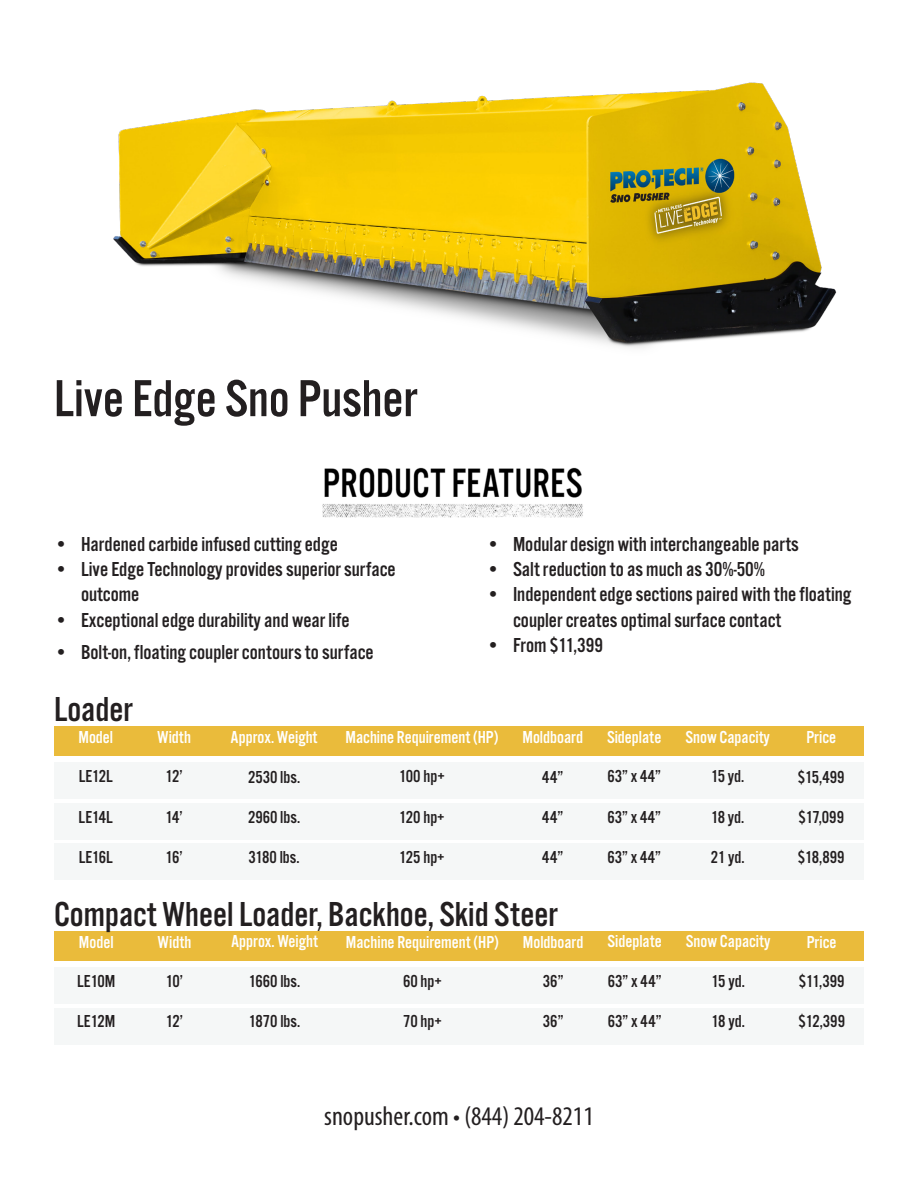
<style>
.page{position:relative;width:918px;height:1188px;background:#fff}
.page>*{position:absolute;margin:0;border:0;box-sizing:border-box;transform-origin:0 0}
.t1{font:54px "Alternate Got No 3 D";color:#231f20}
.t2{font:36px "Alternate Got No 3 D";color:#231f20}
.t3{font:condensed 27px "Myriad Pro";color:#231f20}
.t4{font:21px/25.2px "Alternate Got No 3 D";color:#231f20}
.t5{font:18px "Alternate Got No 3 D";color:#231f20}
.t6{font:18px "Alternate Got No 3 D";color:#fff}
</style>
<div class="page">
<img style="left:113px;top:82px;width:724px;height:266px">
<img style="left:322px;top:467px;width:261px;height:51px">
<div style="left:54px;top:727px;width:810px;height:29px;background:#eabb3b"></div>
<div style="left:54px;top:762px;width:810px;height:37px;background:#f5f7f7"></div>
<div style="left:54px;top:803px;width:810px;height:36px;background:#f5f7f7"></div>
<div style="left:54px;top:843px;width:810px;height:37px;background:#f5f7f7"></div>
<div style="left:54px;top:932px;width:810px;height:29px;background:#eabb3b"></div>
<div style="left:54px;top:967px;width:810px;height:37px;background:#f5f7f7"></div>
<div style="left:54px;top:1008px;width:810px;height:36px;background:#f5f7f7"></div>
<p class="t1" style="left:54px;top:370px;width:365px">Live Edge Sno Pusher</p>
<p class="t4" style="left:54px;top:531px;width:285px">• Hardened carbide infused cutting edge</p>
<p class="t4" style="left:81px;top:557px;width:316px;text-indent:-27px">• Live Edge Technology provides superior surface outcome</p>
<p class="t4" style="left:54px;top:607px;width:297px">• Exceptional edge durability and wear life</p>
<p class="t4" style="left:54px;top:639px;width:321px">• Bolt-on, floating coupler contours to surface</p>
<p class="t4" style="left:486px;top:531px;width:314px">• Modular design with interchangeable parts</p>
<p class="t4" style="left:486px;top:557px;width:281px">• Salt reduction to as much as 30%-50%</p>
<p class="t4" style="left:513px;top:582px;width:340px;text-indent:-27px">• Independent edge sections paired with the floating coupler creates optimal surface contact</p>
<p class="t4" style="left:486px;top:632px;width:119px">• From $11,399</p>
<p class="t2" style="left:54px;top:691px;width:80px">Loader</p>
<p class="t6" style="left:78px;top:728px;width:36px">Model</p>
<p class="t5" style="left:79px;top:767px;width:36px">LE12L</p>
<p class="t5" style="left:79px;top:807px;width:36px">LE14L</p>
<p class="t5" style="left:79px;top:848px;width:36px">LE16L</p>
<p class="t6" style="left:345px;top:728px;width:154px">Machine Requirement (HP)</p>
<p class="t5" style="left:399px;top:767px;width:47px">100 hp+</p>
<p class="t5" style="left:399px;top:807px;width:47px">120 hp+</p>
<p class="t5" style="left:399px;top:848px;width:47px">125 hp+</p>
<p class="t6" style="left:157px;top:728px;width:36px">Width</p>
<p class="t6" style="left:231px;top:728px;width:88px">Approx. Weight</p>
<p class="t6" style="left:522px;top:728px;width:62px">Moldboard</p>
<p class="t5" style="left:165px;top:767px;width:19px">12’</p>
<p class="t5" style="left:165px;top:807px;width:19px">14’</p>
<p class="t5" style="left:165px;top:848px;width:19px">16’</p>
<p class="t5" style="left:542px;top:767px;width:23px">44”</p>
<p class="t5" style="left:542px;top:808px;width:23px">44”</p>
<p class="t5" style="left:542px;top:848px;width:23px">44”</p>
<p class="t5" style="left:248px;top:768px;width:54px">2530 lbs.</p>
<p class="t5" style="left:248px;top:808px;width:54px">2960 lbs.</p>
<p class="t5" style="left:249px;top:848px;width:52px">3180 lbs.</p>
<p class="t2" style="left:54px;top:896px;width:505px">Compact Wheel Loader, Backhoe, Skid Steer</p>
<p class="t6" style="left:79px;top:932px;width:36px">Model</p>
<p class="t5" style="left:77px;top:972px;width:40px">LE10M</p>
<p class="t5" style="left:77px;top:1012px;width:40px">LE12M</p>
<p class="t6" style="left:346px;top:932px;width:154px">Machine Requirement (HP)</p>
<p class="t5" style="left:403px;top:972px;width:40px">60 hp+</p>
<p class="t5" style="left:403px;top:1012px;width:40px">70 hp+</p>
<p class="t6" style="left:158px;top:932px;width:36px">Width</p>
<p class="t6" style="left:231px;top:932px;width:88px">Approx. Weight</p>
<p class="t6" style="left:523px;top:932px;width:62px">Moldboard</p>
<p class="t5" style="left:166px;top:972px;width:19px">10’</p>
<p class="t5" style="left:166px;top:1012px;width:19px">12’</p>
<p class="t5" style="left:543px;top:972px;width:22px">36”</p>
<p class="t5" style="left:543px;top:1012px;width:22px">36”</p>
<p class="t5" style="left:249px;top:972px;width:53px">1660 lbs.</p>
<p class="t5" style="left:249px;top:1012px;width:53px">1870 lbs.</p>
<p class="t6" style="left:607px;top:728px;width:56px">Sideplate</p>
<p class="t5" style="left:607px;top:767px;width:55px">63” x 44”</p>
<p class="t5" style="left:607px;top:807px;width:55px">63” x 44”</p>
<p class="t5" style="left:607px;top:848px;width:55px">63” x 44”</p>
<p class="t6" style="left:685px;top:728px;width:86px">Snow Capacity</p>
<p class="t5" style="left:711px;top:767px;width:35px">15 yd.</p>
<p class="t5" style="left:711px;top:808px;width:35px">18 yd.</p>
<p class="t5" style="left:711px;top:848px;width:35px">21 yd.</p>
<p class="t6" style="left:608px;top:932px;width:56px">Sideplate</p>
<p class="t5" style="left:608px;top:972px;width:55px">63” x 44”</p>
<p class="t5" style="left:608px;top:1012px;width:55px">63” x 44”</p>
<p class="t6" style="left:686px;top:932px;width:86px">Snow Capacity</p>
<p class="t5" style="left:712px;top:972px;width:35px">15 yd.</p>
<p class="t5" style="left:712px;top:1012px;width:35px">18 yd.</p>
<p class="t6" style="left:806px;top:728px;width:31px">Price</p>
<p class="t5" style="left:798px;top:767px;width:48px">$15,499</p>
<p class="t5" style="left:798px;top:808px;width:47px">$17,099</p>
<p class="t5" style="left:798px;top:848px;width:48px">$18,899</p>
<p class="t6" style="left:807px;top:932px;width:31px">Price</p>
<p class="t5" style="left:799px;top:972px;width:47px">$11,399</p>
<p class="t5" style="left:798px;top:1012px;width:48px">$12,399</p>
<p class="t3" style="left:324px;top:1100px;width:271px">snopusher.com • (844) 204-8211</p>
</div>
